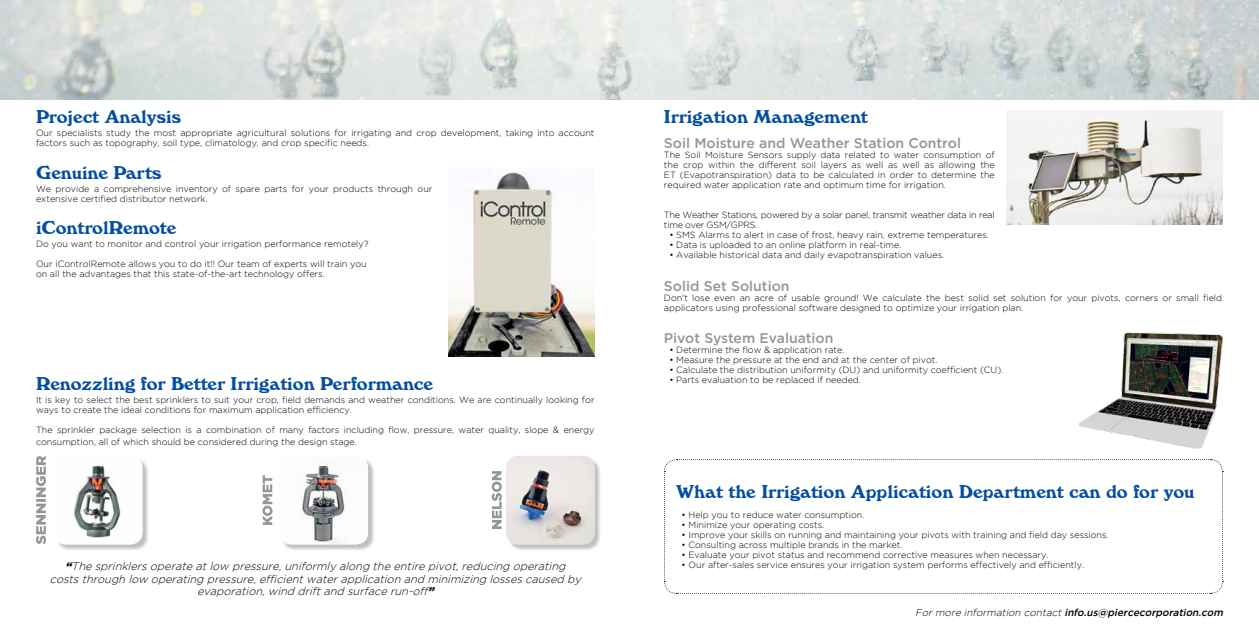
<style>
.page{position:relative;width:1259px;height:630px;background:#fff}
.page>*{position:absolute;margin:0;border:0;box-sizing:border-box;transform-origin:0 0}
.t1{font:18px "Windsor BT";color:#034ea2}
.t2{font:500 14px "Gotham";color:#939598}
.t3{font:italic 300 11px/12.5px "Gotham";color:#000;text-align:center}
.t4{font:italic 500 10px "Gotham";color:#000}
.t5{font:300 9px/10px "Gotham";color:#000}
.t6{font:300 9px/10px "Gotham";letter-spacing:-.025em;color:#000}
.s1{font-weight:900}
.s2{font-weight:300}
</style>
<div class="page">
<img style="left:0;top:0;width:1259px;height:99px">
<img style="left:448px;top:172px;width:146px;height:184px">
<svg style="left:664px;top:459px;width:559px;height:135px"></svg>
<img style="left:1006px;top:110px;width:216px;height:115px">
<img style="left:1079px;top:332px;width:143px;height:116px">
<svg style="left:36px;top:456px;width:10px;height:88px"></svg>
<svg style="left:262px;top:475px;width:10px;height:49px"></svg>
<div style="left:280px;top:456px;width:95px;height:95px;background:#000;opacity:.25"></div>
<img style="left:280px;top:456px;width:88px;height:88px">
<svg style="left:492px;top:471px;width:10px;height:57px"></svg>
<div style="left:507px;top:456px;width:94px;height:95px;background:#000;opacity:.25"></div>
<img style="left:506px;top:456px;width:88px;height:88px">
<div style="left:55px;top:456px;width:94px;height:95px;background:#000;opacity:.25"></div>
<img style="left:55px;top:456px;width:87px;height:88px">
<h1 class="t1" style="left:36px;top:109px;width:147px">Project Analysis</h1>
<p class="t5" style="left:36px;top:128px;width:560px">Our specialists study the most appropriate agricultural solutions for irrigating and crop development, taking into account factors such as topography, soil type, climatology, and crop specific needs.</p>
<h1 class="t1" style="left:36px;top:165px;width:127px">Genuine Parts</h1>
<p class="t5" style="left:36px;top:183px;width:398px">We provide a comprehensive inventory of spare parts for your products through our extensive certified distributor network.</p>
<h1 class="t1" style="left:36px;top:220px;width:142px">iControlRemote</h1>
<p class="t5" style="left:36px;top:239px;width:334px">Do you want to monitor and control your irrigation performance remotely?</p>
<p class="t5" style="left:36px;top:259px;width:332px">Our iControlRemote allows you to do it!! Our team of experts will train you on all the advantages that this state-of-the-art technology offers.</p>
<h1 class="t1" style="left:36px;top:376px;width:398px">Renozzling for Better Irrigation Performance</h1>
<p class="t5" style="left:36px;top:394px;width:560px">It is key to select the best sprinklers to suit your crop, field demands and weather conditions. We are continually looking for ways to create the ideal conditions for maximum application efficiency.</p>
<p class="t5" style="left:36px;top:423px;width:560px;line-height:12.5px">The sprinkler package selection is a combination of many factors including flow, pressure, water quality, slope &amp; energy consumption, all of which should be considered during the design stage.</p>
<p class="t3" style="left:50px;top:560px;width:535px"><span class="s1">“</span>The sprinklers operate atlow pressure,uniformly along the entire pivot,reducing operating costs through low operating pressure,efficientwaterapplication and minimizing losses caused by evaporation,wind driftand surface run-off<span class="s1">”</span></p>
<h1 class="t1" style="left:664px;top:109px;width:205px">Irrigation Management</h1>
<h2 class="t2" style="left:664px;top:137px;width:298px">Soil Moisture and Weather Station Control</h2>
<p class="t5" style="left:664px;top:150px;width:332px;text-align:justify">The Soil Moisture Sensors supply data related to water consumption of the crop within the different soil layers as well as well as allowing the ET (Evapotranspiration) data to be calculated in order to determine the required water application rate and optimum time for irrigation.</p>
<p class="t6" style="left:664px;top:210px;width:332px">The Weather Stations, powered by a solar panel, transmit weather data in real time over GSM/GPRS.</p>
<p class="t5" style="left:669px;top:230px;width:321px">• SMS Alarms to alert in case of frost, heavy rain, extreme temperatures.</p>
<p class="t5" style="left:669px;top:240px;width:234px">• Data is uploaded to an online platform in real-time.</p>
<p class="t5" style="left:669px;top:250px;width:276px">• Available historical data and daily evapotranspiration values.</p>
<h2 class="t2" style="left:664px;top:279px;width:127px">Solid Set Solution</h2>
<p class="t5" style="left:664px;top:293px;width:559px">Don't lose even an acre of usable ground! We calculate the best solid set solution for your pivots, corners or small field applicators using professional software designed to optimize your irrigation plan.</p>
<h2 class="t2" style="left:664px;top:332px;width:171px">Pivot System Evaluation</h2>
<p class="t5" style="left:669px;top:345px;width:177px">• Determine the flow &amp; application rate.</p>
<p class="t5" style="left:669px;top:355px;width:270px">• Measure the pressure at the end and at the center of pivot.</p>
<p class="t5" style="left:669px;top:365px;width:335px">• Calculate the distribution uniformity (DU) and uniformity coefficient (CU).</p>
<p class="t5" style="left:669px;top:375px;width:193px">• Parts evaluation to be replaced if needed.</p>
<h1 class="t1" style="left:676px;top:484px;width:520px">What the Irrigation Application Department can do for you</h1>
<p class="t5" style="left:681px;top:510px;width:184px">• Help you to reduce water consumption.</p>
<p class="t5" style="left:681px;top:520px;width:144px">• Minimize your operating costs.</p>
<p class="t5" style="left:681px;top:530px;width:428px">• Improve your skills on running and maintaining your pivots with training and field day sessions.</p>
<p class="t5" style="left:681px;top:540px;width:222px">• Consulting across multiple brands in the market.</p>
<p class="t5" style="left:681px;top:550px;width:368px">• Evaluate your pivot status and recommend corrective measures when necessary.</p>
<p class="t5" style="left:681px;top:560px;width:404px">• Our after-sales service ensures your irrigation system performs effectively and efficiently.</p>
<p class="t4" style="left:915px;top:608px;width:311px"><span class="s2">For more information contact</span> info.us@piercecorporation.com</p>
</div>
